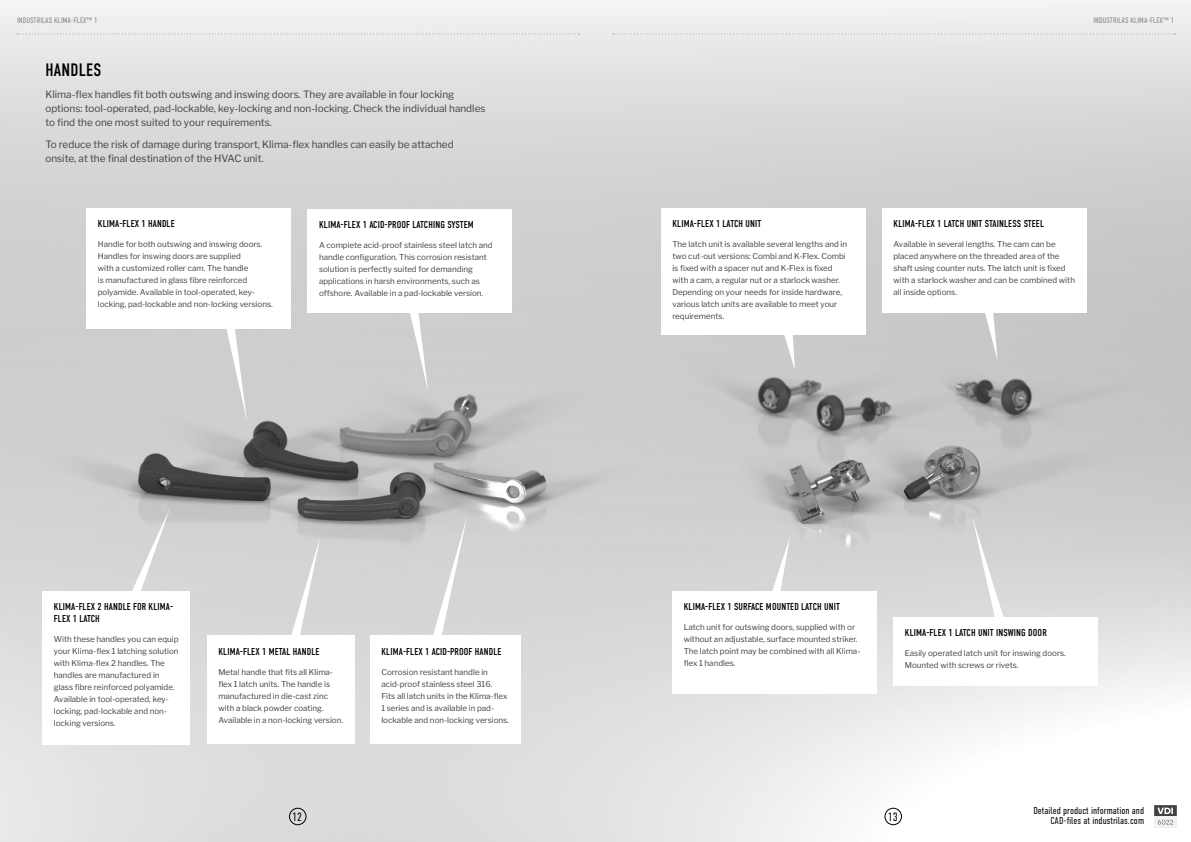
<style>
.page{position:relative;width:1191px;height:842px;background:#fff}
.page>*{position:absolute;margin:0;border:0;box-sizing:border-box;transform-origin:0 0}
.t1{font:18px "DIN Condensed";letter-spacing:.01em;color:#000}
.t2{font:300 12px "DIN Condensed";color:#000}
.t3{font:10px/14px "Libre Franklin";color:#414042}
.t4{font:10px/12px "DIN Condensed";letter-spacing:.01em;color:#000}
.t5{font:300 10px/10px "DIN Condensed";color:#000;text-align:right}
.t6{font:8px/12px "Libre Franklin";color:#414042}
.t7{font:300 8px "DIN Condensed";letter-spacing:.01em;color:#808080}
</style>
<div class="page">
<img style="left:0;top:2px;width:1191px;height:840px">
<svg style="left:226px;top:328px;width:21px;height:94px"></svg>
<svg style="left:410px;top:313px;width:18px;height:78px"></svg>
<svg style="left:984px;top:313px;width:13px;height:48px"></svg>
<svg style="left:784px;top:335px;width:11px;height:35px"></svg>
<svg style="left:131px;top:508px;width:39px;height:83px;background:#d7d7d7"></svg>
<svg style="left:291px;top:536px;width:29px;height:100px;background:#dbdbdb"></svg>
<svg style="left:771px;top:536px;width:19px;height:55px"></svg>
<svg style="left:972px;top:516px;width:31px;height:101px;background:#dadada"></svg>
<svg style="left:433px;top:516px;width:34px;height:120px;background:#d9d9d9"></svg>
<div style="left:86px;top:208px;width:205px;height:120px;background:#fff"></div>
<div style="left:308px;top:209px;width:204px;height:104px;background:#fff"></div>
<div style="left:370px;top:636px;width:150px;height:108px;background:#fff"></div>
<div style="left:207px;top:636px;width:147px;height:108px;background:#fff"></div>
<div style="left:43px;top:591px;width:147px;height:153px;background:#fff"></div>
<div style="left:661px;top:208px;width:204px;height:127px;background:#fff"></div>
<div style="left:882px;top:208px;width:204px;height:105px;background:#fff"></div>
<div style="left:672px;top:591px;width:204px;height:102px;background:#fff"></div>
<div style="left:893px;top:617px;width:204px;height:69px;background:#fff"></div>
<svg style="left:17px;top:34px;width:562px;height:1px"></svg>
<svg style="left:613px;top:34px;width:562px;height:1px"></svg>
<svg style="left:1154px;top:824px;width:22px;height:4px"></svg>
<svg style="left:1154px;top:805px;width:22px;height:19px"></svg>
<div style="left:289px;top:808px;width:17px;height:17px;border:1px solid #000;border-radius:50%"></div>
<div style="left:884px;top:808px;width:17px;height:17px;border:1px solid #000;border-radius:50%"></div>
<p class="t7" style="left:17px;top:16px;width:82px">INDUSTRILAS KLIMA-FLEX™ 1</p>
<p class="t7" style="left:1093px;top:16px;width:82px">INDUSTRILAS KLIMA-FLEX™ 1</p>
<h1 class="t1" style="left:45px;top:60px;width:57px">HANDLES</h1>
<p class="t3" style="left:45px;top:88px;width:442px">Klima-flex handles fit both outswing and inswing doors. They are available in four locking options: tool-operated, pad-lockable, key-locking and non-locking. Check the individual handles to find the one most suited to your requirements.</p>
<p class="t3" style="left:45px;top:138px;width:410px">To reduce the risk of damage during transport, Klima-flex handles can easily be attached onsite, at the final destination of the HVAC unit.</p>
<p class="t4" style="left:98px;top:218px;width:78px">KLIMA-FLEX 1 HANDLE</p>
<p class="t6" style="left:98px;top:238px;width:176px">Handle for both outswing and inswing doors.<br>Handles for inswing doors are supplied<br>with a customized roller cam. The handle<br>is manufactured in glass fibre reinforced polyamide. Available in tool-operated, key&shy;locking, pad-lockable and non-locking versions.</p>
<p class="t4" style="left:319px;top:219px;width:156px">KLIMA-FLEX 1 ACID-PROOF LATCHING SYSTEM</p>
<p class="t6" style="left:319px;top:239px;width:175px">A complete acid-proof stainless steel latch and handle configuration. This corrosion resistant solution is perfectly suited for demanding applications in harsh environments, such as offshore. Available in a pad-lockable version.</p>
<p class="t4" style="left:54px;top:601px;width:121px">KLIMA-FLEX 2 HANDLE FOR KLIMA-<br>FLEX 1 LATCH</p>
<p class="t6" style="left:54px;top:633px;width:126px">With these handles you can equip your Klima-flex 1 latching solution with Klima-flex 2 handles. The handles are manufactured in glass fibre reinforced polyamide.<br>Available in tool-operated, key&shy;locking, pad-lockable and non&shy;locking versions.</p>
<p class="t4" style="left:218px;top:645px;width:103px">KLIMA-FLEX 1 METAL HANDLE</p>
<p class="t6" style="left:218px;top:666px;width:126px">Metal handle that fits all Klima&shy;flex 1 latch units. The handle is manufactured in die-cast zinc with a black powder coating.<br>Available in a non-locking version.</p>
<h2 class="t2" style="left:292px;top:810px;width:11px">12</h2>
<p class="t4" style="left:381px;top:645px;width:122px">KLIMA-FLEX 1 ACID-PROOF HANDLE</p>
<p class="t6" style="left:381px;top:666px;width:129px">Corrosion resistant handle in acid-proof stainless steel 316.<br>Fits all latch units in the Klima-flex 1 series and is available in pad&shy;lockable and non-locking versions.</p>
<p class="t4" style="left:672px;top:218px;width:90px">KLIMA-FLEX 1 LATCH UNIT</p>
<p class="t6" style="left:672px;top:238px;width:176px">The latch unit is available several lengths and in two cut-out versions: Combi and K-Flex. Combi is fixed with a spacer nut and K-Flex is fixed with a cam, a regular nut or a starlock washer.<br>Depending on your needs for inside hardware, various latch units are available to meet your requirements.</p>
<p class="t4" style="left:893px;top:218px;width:152px">KLIMA-FLEX 1 LATCH UNIT STAINLESS STEEL</p>
<p class="t6" style="left:893px;top:238px;width:183px">Available in several lengths. The cam can be placed anywhere on the threaded area of the shaft using counter nuts. The latch unit is fixed with a starlock washer and can be combined with all inside options.</p>
<p class="t4" style="left:683px;top:601px;width:158px">KLIMA-FLEX 1 SURFACE MOUNTED LATCH UNIT</p>
<p class="t6" style="left:683px;top:621px;width:178px">Latch unit for outswing doors, supplied with or without an adjustable, surface mounted striker.<br>The latch point may be combined with all Klima&shy;flex 1 handles.</p>
<p class="t4" style="left:905px;top:627px;width:143px">KLIMA-FLEX 1 LATCH UNIT INSWING DOOR</p>
<p class="t6" style="left:905px;top:647px;width:162px">Easily operated latch unit for inswing doors.<br>Mounted with screws or rivets.</p>
<h2 class="t2" style="left:887px;top:810px;width:11px">13</h2>
<p class="t5" style="left:1033px;top:806px;width:112px">Detailed product information and<br>CAD-files at industrilas.com</p>
</div>
